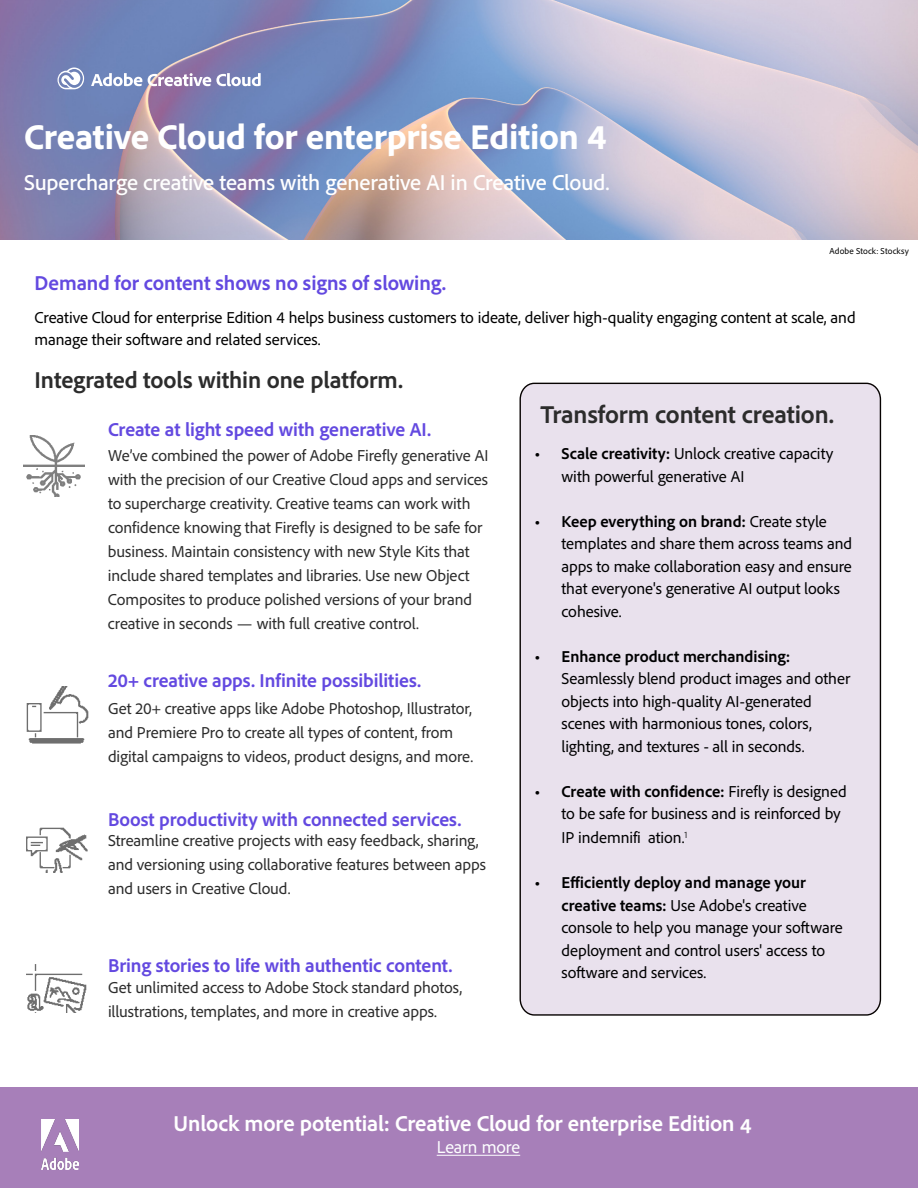
<style>
.page{position:relative;width:918px;height:1188px;background:#fff}
.page>*{position:absolute;margin:0;border:0;box-sizing:border-box;transform-origin:0 0}
.Chapter_Title{font:800 36px "Adobe Clean";letter-spacing:-.005em;color:#fff}
.Intro_Body_Copy{font:700 25.5px "Adobe Clean";letter-spacing:-.005em;color:#2c2c2c}
.Intro_Body_Copy-2{font:700 24px "Adobe Clean";letter-spacing:-.005em;color:#2c2c2c}
.Chapter_Title-2{font:500 22.5px "Adobe Clean";letter-spacing:-.005em;color:#fff}
.Sources_List{font:700 22.5px "Adobe Clean";letter-spacing:-.005em;color:#fff}
.Intro_Body_Copy-3{font:700 21px "Adobe Clean";letter-spacing:-.005em;color:#6349e0}
.Intro_Body_Copy-4{font:700 19.5px "Adobe Clean";letter-spacing:-.005em;color:#6349e0}
.Sources_List-2{font:18px "Adobe Clean";letter-spacing:-.005em;color:#fdfeff}
.Intro_Body_Copy-5{font:16.5px/24px "Adobe Clean";letter-spacing:-.005em;color:#2c2c2c}
.t1{font:16.5px/22.5px "Adobe Clean";letter-spacing:-.005em;color:#000001}
.Intro_Body_Copy-6{font:16.5px/22.5px "Adobe Clean";letter-spacing:-.005em;color:#000}
.Intro_Body_Copy-7{font:9px "Adobe Clean";letter-spacing:.015em;color:#000}
.s1{font-weight:700}
</style>
<div class="page">
<div style="left:0;top:1088px;width:918px;height:100px;background:#a77fb9"></div>
<hr style="left:437px;top:1155px;width:83px;height:1px;background:#fdfeff">
<img style="left:0;top:0;width:918px;height:240px">
<svg style="left:58px;top:67px;width:26px;height:22px"></svg>
<svg style="left:91px;top:73px;width:51px;height:13px"></svg>
<svg style="left:148px;top:73px;width:113px;height:13px"></svg>
<img style="left:42px;top:1119px;width:37px;height:50px">
<img style="left:26px;top:686px;width:63px;height:58px">
<img style="left:26px;top:964px;width:61px;height:48px">
<img style="left:26px;top:827px;width:62px;height:45px">
<img style="left:24px;top:436px;width:60px;height:60px">
<div style="left:519px;top:382px;width:363px;height:634px;background:#e9e1ed"></div>
<p class="Chapter_Title" style="left:24px;top:113px;width:584px">Creative Cloud for enterprise Edition 4</p>
<p class="Chapter_Title-2" style="left:24px;top:168px;width:587px">Supercharge creative teams with generative AI in Creative Cloud.</p>
<p class="Intro_Body_Copy-7" style="left:829px;top:245px;width:81px">Adobe Stock: Stocksy</p>
<p class="Intro_Body_Copy-3" style="left:35px;top:269px;width:413px">Demand for content shows no signs of slowing.</p>
<p class="Intro_Body_Copy-6" style="left:35px;top:306px;width:823px">Creative Cloud for enterprise Edition 4 helps business customers to ideate, deliver high-quality engaging content at scale, and manage their software and related services.</p>
<p class="Intro_Body_Copy-2" style="left:35px;top:365px;width:370px">Integrated tools within one platform.</p>
<p class="Intro_Body_Copy-4" style="left:108px;top:417px;width:325px">Create at light speed with generative AI.</p>
<p class="Intro_Body_Copy-5" style="left:108px;top:443px;width:382px">We’ve combined the power of Adobe Firefly generative AI with the precision of our Creative Cloud apps and services to supercharge creativity. Creative teams can work with confidence knowing that Firefly is designed to be safe for business. Maintain consistency with new Style Kits that include shared templates and libraries. Use new Object Composites to produce polished versions of your brand creative in seconds — with full creative control.</p>
<p class="Intro_Body_Copy-4" style="left:108px;top:668px;width:315px">20+ creative apps. Infinite possibilities.</p>
<p class="Intro_Body_Copy-5" style="left:108px;top:696px;width:367px">Get 20+ creative apps like Adobe Photoshop, Illustrator, and Premiere Pro to create all types of content, from digital campaigns to videos, product designs, and more.</p>
<p class="Intro_Body_Copy-4" style="left:108px;top:806px;width:355px">Boost productivity with connected services.</p>
<p class="Intro_Body_Copy-5" style="left:108px;top:828px;width:379px">Streamline creative projects with easy feedback, sharing, and versioning using collaborative features between apps and users in Creative Cloud.</p>
<p class="Intro_Body_Copy-4" style="left:108px;top:952px;width:346px">Bring stories to life with authentic content.</p>
<p class="Intro_Body_Copy-5" style="left:108px;top:975px;width:356px">Get unlimited access to Adobe Stock standard photos, illustrations, templates, and more in creative apps.</p>
<p class="Intro_Body_Copy" style="left:541px;top:398px;width:295px">Transform content creation.</p>
<p class="t1" style="left:562px;top:442px;width:273px;text-indent:-27px"><span class="s1">• Scale creativity:</span> Unlock creative capacity with powerful generative AI</p>
<p class="t1" style="left:562px;top:510px;width:292px;text-indent:-27px"><span class="s1">• Keep everything on brand:</span> Create style templates and share them across teams and apps to make collaboration easy and ensure that everyone's generative AI output looks cohesive.</p>
<p class="t1" style="left:562px;top:645px;width:290px;text-indent:-27px"><span class="s1">• Enhance product merchandising:<br></span>Seamlessly blend product images and other objects into high-quality AI-generated scenes with harmonious tones, colors, lighting, and textures - all in seconds.</p>
<p class="t1" style="left:562px;top:780px;width:287px;text-indent:-27px"><span class="s1">• Create with confidence:</span> Firefly is designed to be safe for business and is reinforced by</p>
<p class="t1" style="left:562px;top:826px;width:127px">IP indemnifi ation.<sup>1</sup></p>
<p class="t1" style="left:562px;top:871px;width:283px;text-indent:-27px"><span class="s1">• Efficiently deploy and manage your creative teams:</span> Use Adobe's creative console to help you manage your software deployment and control users' access to software and services.</p>
<p class="Sources_List" style="left:174px;top:1109px;width:580px">Unlock more potential: Creative Cloud for enterprise Edition 4</p>
<p class="Sources_List-2" style="left:437px;top:1136px;width:85px">Learn more</p>
</div>
